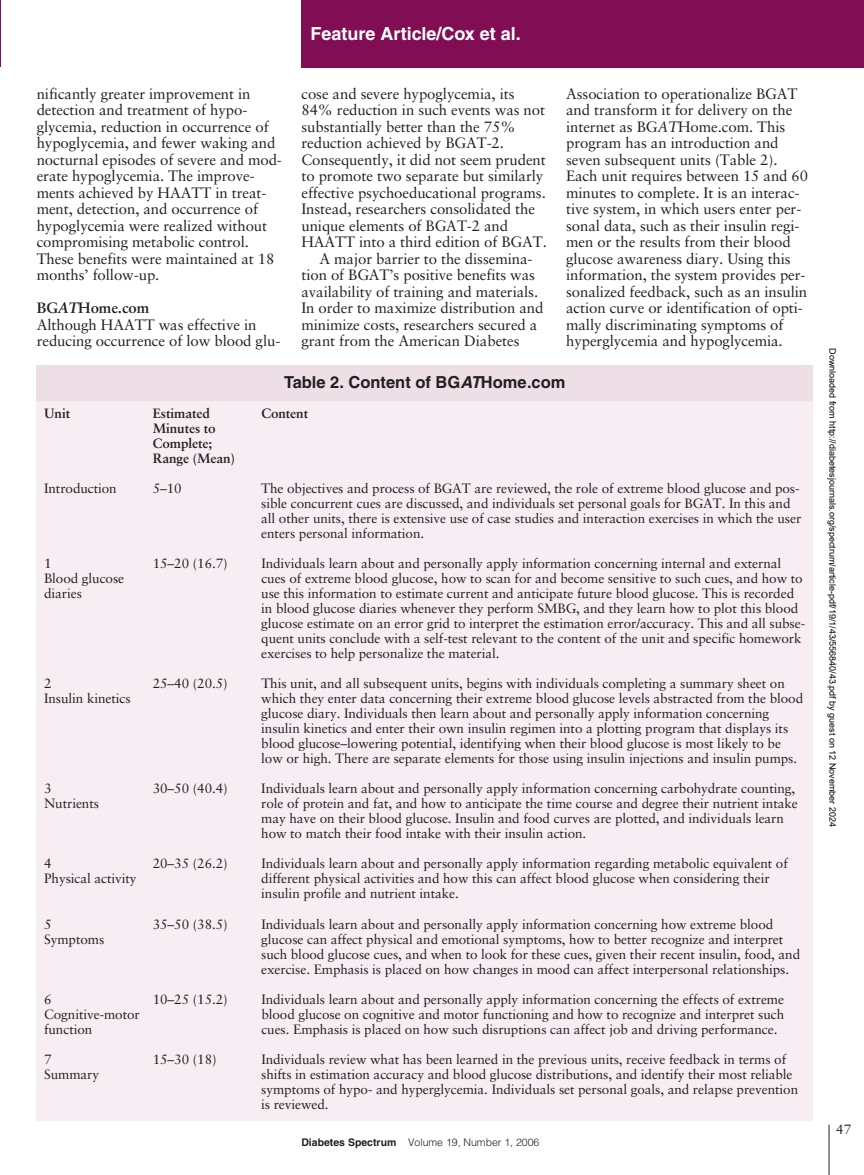
<style>
.page{position:relative;width:864px;height:1175px;background:#fff}
.page>*{position:absolute;margin:0;border:0;box-sizing:border-box;transform-origin:0 0}
.t1{font:700 18px "Helvetica";color:#fff}
.t2{font:700 16.5px "Helvetica";color:#231f20}
.t3{font:15px/16.5px "Sabon";letter-spacing:-.005em;color:#231f20}
.t4{font:13.5px/15px "Sabon";letter-spacing:-.005em;color:#231f20}
.t5{font:700 13.5px/15px "Sabon";letter-spacing:-.005em;color:#231f20}
.t6{font:300 10.5px "Helvetica";color:#231f20}
.t7{font:9px "Arial";color:#000}
.s1{font-weight:700}
.s2{font-weight:700;font-style:italic}
.s3{font-style:italic}
</style>
<div class="page">
<hr style="left:829px;top:1124px;width:1px;height:50px;background:#231f20">
<div style="left:301px;top:0;width:563px;height:67px;background:#810e54"></div>
<hr style="left:0;top:0;width:1px;height:67px;background:#810e54">
<div style="left:37px;top:400px;width:776px;height:720px;background:#f6eef2"></div>
<div style="left:37px;top:366px;width:776px;height:35px;background:#eedfe7"></div>
<p class="t3" style="left:37px;top:86px;width:247px">nificantly greater improvement in detection and treatment of hypo&shy;glycemia, reduction in occurrence of hypoglycemia, and fewer waking and nocturnal episodes of severe and mod&shy;erate hypoglycemia. The improve&shy;ments achieved by HAATT in treat&shy;ment, detection, and occurrence of hypoglycemia were realized without compromising metabolic control.<br>These benefits were maintained at 18 months’ follow-up.</p>
<p class="t3" style="left:37px;top:301px;width:245px"><span class="s1">BG</span><span class="s2">AT</span><span class="s1">Home.com<br></span>Although HAATT was effective in reducing occurrence of low blood glu-</p>
<h1 class="t1" style="left:310px;top:27px;width:212px">Feature Article/Cox et al.</h1>
<p class="t3" style="left:301px;top:86px;width:215px">cose and severe hypoglycemia, its</p>
<p class="t3" style="left:301px;top:103px;width:245px">84% reduction in such events was not</p>
<p class="t3" style="left:301px;top:119px;width:215px">substantially better than the 75%</p>
<p class="t3" style="left:301px;top:136px;width:204px">reduction achieved by BGAT-2.</p>
<p class="t3" style="left:301px;top:152px;width:246px">Consequently, it did not seem prudent</p>
<p class="t3" style="left:301px;top:169px;width:243px">to promote two separate but similarly</p>
<p class="t3" style="left:301px;top:185px;width:246px">effective psychoeducational programs.</p>
<p class="t3" style="left:301px;top:202px;width:235px">Instead, researchers consolidated the</p>
<p class="t3" style="left:301px;top:218px;width:208px">unique elements of BGAT-2 and</p>
<p class="t3" style="left:301px;top:235px;width:247px">HAATT into a third edition of BGAT.</p>
<p class="t3" style="left:319px;top:251px;width:215px">A major barrier to the dissemina-</p>
<p class="t3" style="left:301px;top:268px;width:235px">tion of BGAT’s positive benefits was</p>
<p class="t3" style="left:301px;top:284px;width:238px">availability of training and materials.</p>
<p class="t3" style="left:301px;top:301px;width:243px">In order to maximize distribution and</p>
<p class="t3" style="left:301px;top:317px;width:238px">minimize costs, researchers secured a</p>
<p class="t3" style="left:301px;top:334px;width:220px">grant from the American Diabetes</p>
<p class="t3" style="left:566px;top:86px;width:244px">Association to operationalize BGAT and transform it for delivery on the internet as BG<span class="s3">AT</span>Home.com. This program has an introduction and seven subsequent units (Table 2).<br>Each unit requires between 15 and 60 minutes to complete. It is an interac&shy;tive system, in which users enter per&shy;sonal data, such as their insulin regi&shy;men or the results from their blood glucose awareness diary. Using this information, the system provides per&shy;sonalized feedback, such as an insulin action curve or identification of opti&shy;mally discriminating symptoms of hyperglycemia and hypoglycemia.</p>
<p class="t2" style="left:284px;top:376px;width:283px">Table 2. Content of BG<span class="s3">AT</span>Home.com</p>
<p class="t5" style="left:44px;top:407px;width:28px">Unit</p>
<p class="t5" style="left:153px;top:407px;width:59px">Estimated</p>
<p class="t5" style="left:261px;top:407px;width:48px">Content</p>
<p class="t5" style="left:153px;top:422px;width:84px">Minutes to<br>Complete;<br>Range (Mean)</p>
<p class="t4" style="left:44px;top:482px;width:74px">Introduction</p>
<p class="t4" style="left:153px;top:482px;width:31px">5–10</p>
<p class="t4" style="left:261px;top:482px;width:542px">The objectives and process of BGAT are reviewed, the role of extreme blood glucose and pos&shy;sible concurrent cues are discussed, and individuals set personal goals for BGAT. In this and all other units, there is extensive use of case studies and interaction exercises in which the user enters personal information.</p>
<p class="t4" style="left:44px;top:557px;width:9px">1</p>
<p class="t4" style="left:153px;top:557px;width:76px">15–20 (16.7)</p>
<p class="t4" style="left:261px;top:557px;width:521px">Individuals learn about and personally apply information concerning internal and external</p>
<p class="t4" style="left:44px;top:572px;width:82px">Blood glucose</p>
<p class="t4" style="left:261px;top:572px;width:543px">cues of extreme blood glucose, how to scan for and become sensitive to such cues, and how to</p>
<p class="t4" style="left:44px;top:587px;width:39px">diaries</p>
<p class="t4" style="left:261px;top:587px;width:545px">use this information to estimate current and anticipate future blood glucose. This is recorded in blood glucose diaries whenever they perform SMBG, and they learn how to plot this blood glucose estimate on an error grid to interpret the estimation error/accuracy. This and all subse&shy;quent units conclude with a self-test relevant to the content of the unit and specific homework exercises to help personalize the material.</p>
<p class="t4" style="left:44px;top:677px;width:9px">2</p>
<p class="t4" style="left:153px;top:677px;width:76px">25–40 (20.5)</p>
<p class="t4" style="left:261px;top:677px;width:525px">This unit, and all subsequent units, begins with individuals completing a summary sheet on</p>
<p class="t4" style="left:44px;top:692px;width:88px">Insulin kinetics</p>
<p class="t4" style="left:261px;top:692px;width:543px">which they enter data concerning their extreme blood glucose levels abstracted from the blood glucose diary. Individuals then learn about and personally apply information concerning insulin kinetics and enter their own insulin regimen into a plotting program that displays its blood glucose–lowering potential, identifying when their blood glucose is most likely to be low or high. There are separate elements for those using insulin injections and insulin pumps.</p>
<p class="t4" style="left:44px;top:782px;width:9px">3</p>
<p class="t4" style="left:153px;top:782px;width:76px">30–50 (40.4)</p>
<p class="t4" style="left:261px;top:782px;width:536px">Individuals learn about and personally apply information concerning carbohydrate counting,</p>
<p class="t4" style="left:44px;top:797px;width:56px">Nutrients</p>
<p class="t4" style="left:261px;top:797px;width:538px">role of protein and fat, and how to anticipate the time course and degree their nutrient intake may have on their blood glucose. Insulin and food curves are plotted, and individuals learn how to match their food intake with their insulin action.</p>
<p class="t4" style="left:44px;top:857px;width:9px">4</p>
<p class="t4" style="left:153px;top:857px;width:76px">20–35 (26.2)</p>
<p class="t4" style="left:261px;top:857px;width:528px">Individuals learn about and personally apply information regarding metabolic equivalent of</p>
<p class="t4" style="left:44px;top:872px;width:94px">Physical activity</p>
<p class="t4" style="left:261px;top:872px;width:510px">different physical activities and how this can affect blood glucose when considering their insulin profile and nutrient intake.</p>
<p class="t4" style="left:44px;top:917px;width:9px">5</p>
<p class="t4" style="left:153px;top:917px;width:76px">35–50 (38.5)</p>
<p class="t4" style="left:261px;top:917px;width:513px">Individuals learn about and personally apply information concerning how extreme blood</p>
<p class="t4" style="left:44px;top:932px;width:62px">Symptoms</p>
<p class="t4" style="left:261px;top:932px;width:540px">glucose can affect physical and emotional symptoms, how to better recognize and interpret such blood glucose cues, and when to look for these cues, given their recent insulin, food, and exercise. Emphasis is placed on how changes in mood can affect interpersonal relationships.</p>
<p class="t4" style="left:44px;top:992px;width:9px">6</p>
<p class="t4" style="left:153px;top:992px;width:76px">10–25 (15.2)</p>
<p class="t4" style="left:261px;top:992px;width:524px">Individuals learn about and personally apply information concerning the effects of extreme</p>
<p class="t4" style="left:44px;top:1007px;width:97px">Cognitive-motor</p>
<p class="t4" style="left:261px;top:1007px;width:524px">blood glucose on cognitive and motor functioning and how to recognize and interpret such</p>
<p class="t4" style="left:44px;top:1022px;width:50px">function</p>
<p class="t4" style="left:261px;top:1022px;width:518px">cues. Emphasis is placed on how such disruptions can affect job and driving performance.</p>
<p class="t4" style="left:44px;top:1052px;width:9px">7</p>
<p class="t4" style="left:153px;top:1052px;width:65px">15–30 (18)</p>
<p class="t4" style="left:261px;top:1052px;width:526px">Individuals review what has been learned in the previous units, receive feedback in terms of</p>
<p class="t4" style="left:44px;top:1067px;width:57px">Summary</p>
<p class="t4" style="left:261px;top:1067px;width:538px">shifts in estimation accuracy and blood glucose distributions, and identify their most reliable symptoms of hypo- and hyperglycemia. Individuals set personal goals, and relapse prevention is reviewed.</p>
<p class="t6" style="left:301px;top:1138px;width:240px"><span class="s1">Diabetes Spectrum</span> Volume 19, Number 1, 2006</p>
<p class="t7" style="left:836px;top:348px;width:480px;rotate:90deg">Downloaded from http://diabetesjournals.org/spectrum/article-pdf/19/1/43/556840/43.pdf by guest on 12 November 2024</p>
<p class="t4" style="left:836px;top:1123px;width:17px">47</p>
</div>
